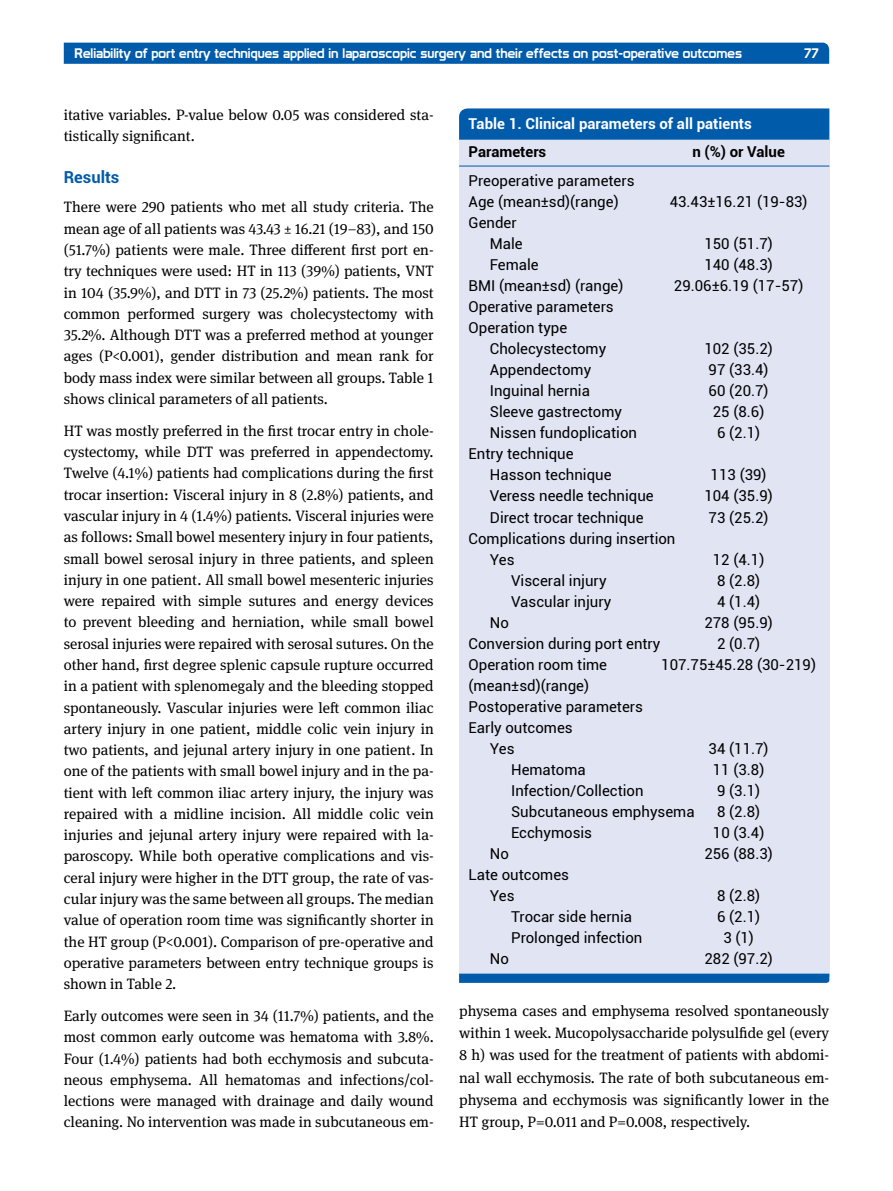
<style>
.page{position:relative;width:893px;height:1191px;background:#fff}
.page>*{position:absolute;margin:0;border:0;box-sizing:border-box;transform-origin:0 0}
.t1{font:700 16.5px "Roboto";color:#005baa}
.t2{font:15px/21.3px "DG Meta Serif Science";color:#000;text-align:justify}
.t3{font:15px/21px "Roboto";color:#000}
.t4{font:700 15px "Roboto";color:#fff}
.t5{font:700 15px "Roboto";color:#000}
.t6{font:13.5px "Prototype";color:#fff}
</style>
<div class="page">
<div style="left:64px;top:43px;width:765px;height:21px;background:#005baa"></div>
<div style="left:459px;top:139px;width:370px;height:837px;background:#e1e4f3"></div>
<div style="left:459px;top:108px;width:370px;height:32px;background:#005baa"></div>
<svg style="left:459px;top:973px;width:370px;height:10px;background:#1165af"></svg>
<hr style="left:459px;top:166px;width:370px;height:1px;background:#005baa">
<p class="t6" style="left:74px;top:45px;width:669px">Reliability of port entry techniques applied in laparoscopic surgery and their effects on post-operative outcomes</p>
<p class="t6" style="left:804px;top:45px;width:16px">77</p>
<p class="t2" style="left:64px;top:104px;width:371px">itative variables. P-value below 0.05 was considered sta&shy;tistically significant.</p>
<p class="t1" style="left:64px;top:165px;width:57px">Results</p>
<p class="t2" style="left:64px;top:196px;width:371px">There were 290 patients who met all study criteria. The mean age of all patients was 43.43 ± 16.21 (19–83), and 150 (51.7%) patients were male. Three different first port en&shy;try techniques were used: HT in 113 (39%) patients, VNT in 104 (35.9%), and DTT in 73 (25.2%) patients. The most common performed surgery was cholecystectomy with 35.2%. Although DTT was a preferred method at younger ages (P&lt;0.001), gender distribution and mean rank for body mass index were similar between all groups. Table 1 shows clinical parameters of all patients.</p>
<p class="t2" style="left:64px;top:420px;width:371px">HT was mostly preferred in the first trocar entry in chole&shy;cystectomy, while DTT was preferred in appendectomy.<br>Twelve (4.1%) patients had complications during the first trocar insertion: Visceral injury in 8 (2.8%) patients, and vascular injury in 4 (1.4%) patients. Visceral injuries were as follows: Small bowel mesentery injury in four patients, small bowel serosal injury in three patients, and spleen injury in one patient. All small bowel mesenteric injuries were repaired with simple sutures and energy devices to prevent bleeding and herniation, while small bowel serosal injuries were repaired with serosal sutures. On the other hand, first degree splenic capsule rupture occurred in a patient with splenomegaly and the bleeding stopped spontaneously. Vascular injuries were left common iliac artery injury in one patient, middle colic vein injury in two patients, and jejunal artery injury in one patient. In one of the patients with small bowel injury and in the pa&shy;tient with left common iliac artery injury, the injury was repaired with a midline incision. All middle colic vein injuries and jejunal artery injury were repaired with la&shy;paroscopy. While both operative complications and vis&shy;ceral injury were higher in the DTT group, the rate of vas&shy;cular injury was the same between all groups. The median value of operation room time was significantly shorter in the HT group (P&lt;0.001). Comparison of pre-operative and operative parameters between entry technique groups is shown in Table 2.</p>
<p class="t2" style="left:64px;top:1004px;width:371px">Early outcomes were seen in 34 (11.7%) patients, and the most common early outcome was hematoma with 3.8%.<br>Four (1.4%) patients had both ecchymosis and subcuta&shy;neous emphysema. All hematomas and infections/col&shy;lections were managed with drainage and daily wound cleaning. No intervention was made in subcutaneous em-</p>
<p class="t2" style="left:459px;top:999px;width:371px;line-height:22.4px">physema cases and emphysema resolved spontaneously within 1 week. Mucopolysaccharide polysulfide gel (every 8 h) was used for the treatment of patients with abdomi&shy;nal wall ecchymosis. The rate of both subcutaneous em&shy;physema and ecchymosis was significantly lower in the HT group, P=0.011 and P=0.008, respectively.</p>
<p class="t4" style="left:469px;top:113px;width:285px">Table 1. Clinical parameters of all patients</p>
<p class="t5" style="left:469px;top:141px;width:79px">Parameters</p>
<p class="t5" style="left:692px;top:141px;width:94px">n (%) or Value</p>
<p class="t3" style="left:469px;top:170px;width:167px">Preoperative parameters<br>Age (mean±sd)(range)</p>
<p class="t3" style="left:670px;top:191px;width:139px">43.43±16.21 (19-83)</p>
<p class="t3" style="left:490px;top:212px;width:34px;text-indent:-21px">Gender<br>Male</p>
<p class="t3" style="left:704px;top:233px;width:70px">150 (51.7)</p>
<p class="t3" style="left:490px;top:254px;width:50px">Female</p>
<p class="t3" style="left:704px;top:254px;width:70px">140 (48.3)</p>
<p class="t3" style="left:469px;top:275px;width:156px">BMI (mean±sd) (range)</p>
<p class="t3" style="left:674px;top:275px;width:131px">29.06±6.19 (17-57)</p>
<p class="t3" style="left:469px;top:296px;width:147px">Operative parameters<br>Operation type</p>
<p class="t3" style="left:490px;top:338px;width:118px">Cholecystectomy</p>
<p class="t3" style="left:704px;top:338px;width:70px">102 (35.2)</p>
<p class="t3" style="left:490px;top:359px;width:103px">Appendectomy</p>
<p class="t3" style="left:709px;top:359px;width:61px">97 (33.4)</p>
<p class="t3" style="left:490px;top:380px;width:102px">Inguinal hernia</p>
<p class="t3" style="left:709px;top:380px;width:61px">60 (20.7)</p>
<p class="t3" style="left:490px;top:401px;width:134px">Sleeve gastrectomy</p>
<p class="t3" style="left:713px;top:401px;width:53px">25 (8.6)</p>
<p class="t3" style="left:490px;top:422px;width:149px">Nissen fundoplication</p>
<p class="t3" style="left:717px;top:422px;width:45px">6 (2.1)</p>
<p class="t3" style="left:490px;top:443px;width:123px;text-indent:-21px">Entry technique<br>Hasson technique</p>
<p class="t3" style="left:711px;top:464px;width:57px">113 (39)</p>
<p class="t3" style="left:490px;top:485px;width:165px">Veress needle technique</p>
<p class="t3" style="left:704px;top:485px;width:70px">104 (35.9)</p>
<p class="t3" style="left:490px;top:506px;width:155px">Direct trocar technique</p>
<p class="t3" style="left:709px;top:506px;width:61px">73 (25.2)</p>
<p class="t3" style="left:490px;top:527px;width:187px;text-indent:-21px">Complications during insertion<br>Yes</p>
<p class="t3" style="left:713px;top:548px;width:53px">12 (4.1)</p>
<p class="t3" style="left:511px;top:569px;width:97px">Visceral injury</p>
<p class="t3" style="left:717px;top:569px;width:45px">8 (2.8)</p>
<p class="t3" style="left:511px;top:590px;width:102px">Vascular injury</p>
<p class="t3" style="left:717px;top:590px;width:45px">4 (1.4)</p>
<p class="t3" style="left:490px;top:611px;width:21px">No</p>
<p class="t3" style="left:704px;top:611px;width:70px">278 (95.9)</p>
<p class="t3" style="left:469px;top:632px;width:193px">Conversion during port entry</p>
<p class="t3" style="left:717px;top:632px;width:45px">2 (0.7)</p>
<p class="t3" style="left:469px;top:653px;width:140px">Operation room time</p>
<p class="t3" style="left:661px;top:653px;width:156px">107.75±45.28 (30-219)</p>
<p class="t3" style="left:469px;top:674px;width:122px">(mean±sd)(range)</p>
<p class="t3" style="left:469px;top:695px;width:176px">Postoperative parameters</p>
<p class="t3" style="left:469px;top:716px;width:106px">Early outcomes</p>
<p class="t3" style="left:490px;top:737px;width:26px">Yes</p>
<p class="t3" style="left:709px;top:737px;width:61px">34 (11.7)</p>
<p class="t3" style="left:511px;top:758px;width:76px">Hematoma</p>
<p class="t3" style="left:713px;top:758px;width:53px">11 (3.8)</p>
<p class="t3" style="left:511px;top:779px;width:134px">Infection/Collection</p>
<p class="t3" style="left:717px;top:779px;width:45px">9 (3.1)</p>
<p class="t3" style="left:511px;top:800px;width:185px">Subcutaneous emphysema</p>
<p class="t3" style="left:717px;top:800px;width:45px">8 (2.8)</p>
<p class="t3" style="left:511px;top:821px;width:82px">Ecchymosis</p>
<p class="t3" style="left:713px;top:821px;width:53px">10 (3.4)</p>
<p class="t3" style="left:490px;top:842px;width:21px">No</p>
<p class="t3" style="left:704px;top:842px;width:70px">256 (88.3)</p>
<p class="t3" style="left:490px;top:863px;width:81px;text-indent:-21px">Late outcomes<br>Yes</p>
<p class="t3" style="left:717px;top:884px;width:45px">8 (2.8)</p>
<p class="t3" style="left:511px;top:905px;width:123px">Trocar side hernia</p>
<p class="t3" style="left:717px;top:905px;width:45px">6 (2.1)</p>
<p class="t3" style="left:511px;top:926px;width:133px">Prolonged infection</p>
<p class="t3" style="left:723px;top:926px;width:32px">3 (1)</p>
<p class="t3" style="left:490px;top:947px;width:21px">No</p>
<p class="t3" style="left:704px;top:947px;width:70px">282 (97.2)</p>
</div>
